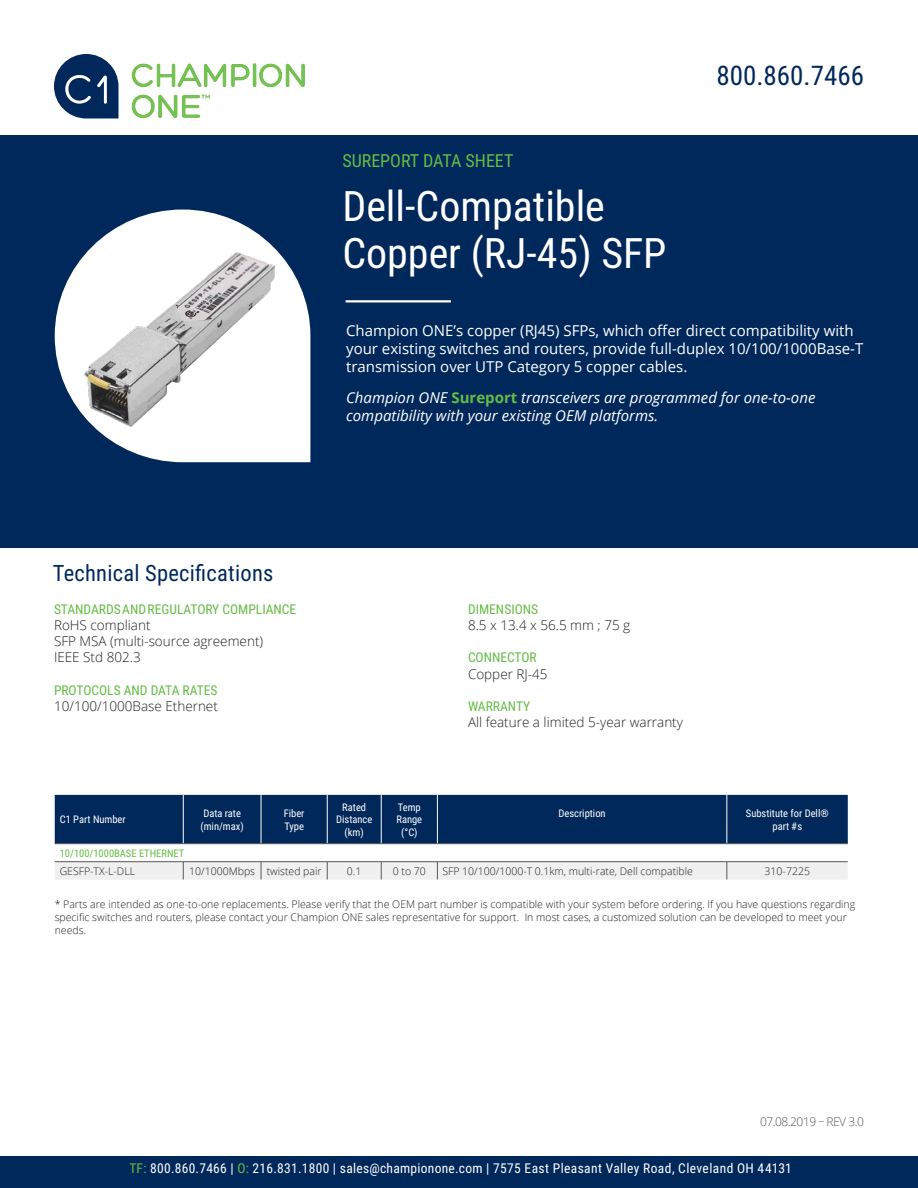
<style>
.page{position:relative;width:918px;height:1188px;background:#fff}
.page>*{position:absolute;margin:0;border:0;box-sizing:border-box;transform-origin:0 0}
.t1{font:42px "Roboto Condensed";color:#fff}
.t2{font:27px "Roboto Condensed";color:#00285b}
.t3{font:22.5px "Roboto Condensed";letter-spacing:.01em;color:#00285b}
.t4{font:18px "Roboto Condensed";color:#65bc46}
.Intro_Challenge_Text{font:15px/18px "Open Sans";color:#fff}
.Intro_Challenge_Text-2{font:italic 15px/18px "Open Sans";color:#fff}
.t5{font:300 13.5px "Open Sans";color:#231f20}
.t6{font:13.5px "Roboto Condensed";letter-spacing:.02em;color:#fff}
.t7{font:13.5px "Roboto Condensed";color:#65bc46}
.t8{font:300 12px "Open Sans";letter-spacing:-.04em;color:#57585a}
.t9{font:300 10.5px/12.6px "Open Sans";color:#231f20}
.t10{font:10.5px/12.6px "Roboto Condensed";color:#fff;text-align:center}
.t11{font:10.5px "Roboto Condensed";color:#65bc46}
.s1{font-weight:700;font-style:normal;color:#65bc46}
.s2{color:#65bc46}
</style>
<div class="page">
<svg style="left:132px;top:63px;width:173px;height:24px"></svg>
<svg style="left:132px;top:94px;width:78px;height:24px"></svg>
<svg style="left:54px;top:54px;width:65px;height:65px"></svg>
<div style="left:0;top:135px;width:918px;height:413px;background:#00285b"></div>
<svg style="left:55px;top:210px;width:255px;height:252px;fill:#fff"></svg>
<hr style="left:346px;top:300px;width:105px;height:2px;background:#fff">
<div style="left:0;top:1157px;width:918px;height:31px;background:#00285b"></div>
<div style="left:55px;top:795px;width:793px;height:48px;background:#00285b"></div>
<hr style="left:183px;top:795px;width:1px;height:49px;background:#fff">
<hr style="left:261px;top:795px;width:1px;height:49px;background:#fff">
<hr style="left:327px;top:795px;width:1px;height:49px;background:#fff">
<hr style="left:381px;top:795px;width:1px;height:49px;background:#fff">
<hr style="left:437px;top:795px;width:1px;height:49px;background:#fff">
<hr style="left:727px;top:795px;width:1px;height:49px;background:#fff">
<svg style="left:55px;top:862px;width:793px;height:18px"></svg>
<hr style="left:55px;top:843px;width:128px;height:1px;background:#57585a">
<hr style="left:183px;top:843px;width:78px;height:1px;background:#57585a">
<hr style="left:261px;top:843px;width:66px;height:1px;background:#57585a">
<hr style="left:327px;top:843px;width:54px;height:1px;background:#57585a">
<hr style="left:381px;top:843px;width:56px;height:1px;background:#57585a">
<hr style="left:437px;top:843px;width:290px;height:1px;background:#57585a">
<hr style="left:727px;top:843px;width:121px;height:1px;background:#57585a">
<hr style="left:55px;top:861px;width:128px;height:1px;background:#57585a">
<hr style="left:183px;top:861px;width:78px;height:1px;background:#57585a">
<hr style="left:261px;top:861px;width:66px;height:1px;background:#57585a">
<hr style="left:327px;top:861px;width:54px;height:1px;background:#57585a">
<hr style="left:381px;top:861px;width:56px;height:1px;background:#57585a">
<hr style="left:437px;top:861px;width:290px;height:1px;background:#57585a">
<hr style="left:727px;top:861px;width:121px;height:1px;background:#57585a">
<img style="left:81px;top:248px;width:199px;height:182px">
<p class="t4" style="left:342px;top:148px;width:173px">SUREPORT DATA SHEET</p>
<p class="t1" style="left:342px;top:177px;width:264px">Dell-Compatible</p>
<p class="t1" style="left:342px;top:224px;width:326px">Copper (RJ-45) SFP</p>
<h2 class="t2" style="left:717px;top:56px;width:149px">800.860.7466</h2>
<p class="Intro_Challenge_Text" style="left:346px;top:321px;width:519px">Champion ONE’s copper (RJ45) SFPs, which offer direct compatibility with your existing switches and routers, provide full-duplex 10/100/1000Base-T transmission over UTP Category 5 copper cables.</p>
<p class="Intro_Challenge_Text-2" style="left:346px;top:388px;width:471px">Champion ONE <span class="s1">Sureport</span> transceivers are programmed for one-to-one compatibility with your existing OEM platforms.</p>
<p class="t3" style="left:53px;top:557px;width:222px">Technical Specifications</p>
<p class="t7" style="left:54px;top:600px;width:244px">STANDARDS AND REGULATORY COMPLIANCE</p>
<p class="t5" style="left:54px;top:616px;width:98px">RoHS compliant</p>
<p class="t5" style="left:54px;top:632px;width:211px">SFP MSA (multi-source agreement)</p>
<p class="t5" style="left:54px;top:648px;width:88px">IEEE Std 802.3</p>
<p class="t7" style="left:54px;top:681px;width:165px">PROTOCOLS AND DATA RATES</p>
<p class="t5" style="left:54px;top:697px;width:165px">10/100/1000Base Ethernet</p>
<p class="t10" style="left:60px;top:813px;width:68px">C1 Part Number</p>
<p class="t10" style="left:203px;top:807px;width:39px">Data rate</p>
<p class="t10" style="left:200px;top:819px;width:45px">(min/max)</p>
<p class="t10" style="left:284px;top:807px;width:22px">Fiber</p>
<p class="t10" style="left:284px;top:819px;width:21px">Type</p>
<p class="t10" style="left:336px;top:800px;width:38px">Rated<br>Distance</p>
<p class="t10" style="left:345px;top:825px;width:21px">(km)</p>
<p class="t10" style="left:396px;top:800px;width:27px;text-align:left">Temp<br>Range</p>
<p class="t10" style="left:401px;top:825px;width:18px">(°C)</p>
<p class="t7" style="left:468px;top:600px;width:72px">DIMENSIONS</p>
<p class="t5" style="left:468px;top:616px;width:164px">8.5 x 13.4 x 56.5 mm ; 75 g</p>
<p class="t7" style="left:468px;top:648px;width:70px">CONNECTOR</p>
<p class="t5" style="left:468px;top:665px;width:81px">Copper RJ-45</p>
<p class="t7" style="left:468px;top:697px;width:64px">WARRANTY</p>
<p class="t5" style="left:468px;top:713px;width:217px">All feature a limited 5-year warranty</p>
<p class="t10" style="left:559px;top:807px;width:49px">Description</p>
<p class="t10" style="left:746px;top:807px;width:84px">Substitute for Dell® part #s</p>
<p class="t11" style="left:60px;top:846px;width:126px">10/100/1000BASE ETHERNET</p>
<p class="t9" style="left:60px;top:864px;width:77px">GESFP-TX-L-DLL</p>
<p class="t9" style="left:189px;top:864px;width:68px">10/1000Mbps</p>
<p class="t9" style="left:267px;top:864px;width:56px">twisted pair</p>
<p class="t9" style="left:347px;top:864px;width:16px">0.1</p>
<p class="t9" style="left:393px;top:864px;width:35px">0 to 70</p>
<p class="t9" style="left:442px;top:864px;width:252px">SFP 10/100/1000-T 0.1km, multi-rate, Dell compatible</p>
<p class="t9" style="left:765px;top:864px;width:47px">310-7225</p>
<p class="t9" style="left:55px;top:898px;width:802px">* Parts are intended as one-to-one replacements. Please verify that the OEM part number is compatible with your system before ordering. If you have questions regarding specific switches and routers, please contact your Champion ONE sales representative for support. In most cases, a customized solution can be developed to meet your needs.</p>
<p class="t8" style="left:760px;top:1114px;width:105px">07.08.2019 – REV 3.0</p>
<p class="t6" style="left:129px;top:1159px;width:664px"><span class="s2">TF:</span> 800.860.7466 | <span class="s2">O:</span> 216.831.1800 | sales@championone.com | 7575 East Pleasant Valley Road, Cleveland OH 44131</p>
</div>
